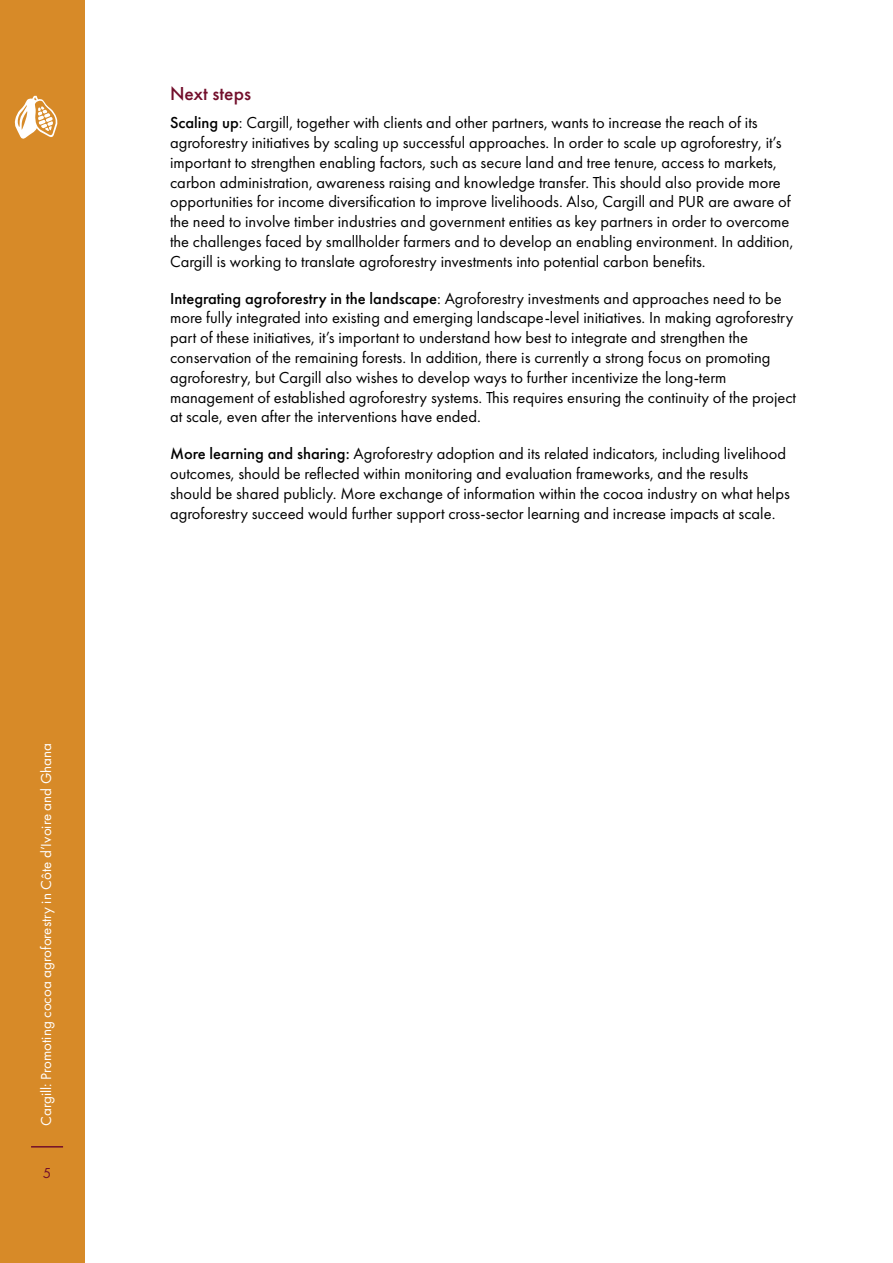
<style>
.page{position:relative;width:893px;height:1263px;background:#fff}
.page>*{position:absolute;margin:0;border:0;box-sizing:border-box;transform-origin:0 0}
.Heading{font:500 19.5px "Futura PT";color:#720e2b}
.Body{font:16.5px/19.8px "Futura PT";color:#000}
.t1{font:15px "Futura PT";color:#fff}
.t2{font:15px "Futura PT";color:#720e2b}
.s1{font-weight:500}
</style>
<div class="page">
<div style="left:0;top:0;width:85px;height:1263px;background:#d78a28"></div>
<svg style="left:15px;top:96px;width:42px;height:43px"></svg>
<hr style="left:31px;top:1146px;width:32px;height:1px;background:#720e2b">
<p class="t1" style="left:37px;top:1125px;width:384px;rotate:-90deg">Cargill: Promoting cocoa agroforestry in Côte d’Ivoire and Ghana</p>
<p class="t2" style="left:43px;top:1164px;width:10px">5</p>
<p class="Heading" style="left:170px;top:82px;width:82px">Next steps</p>
<p class="Body" style="left:170px;top:113px;width:625px"><span class="s1">Scaling up</span>: Cargill, together with clients and other partners, wants to increase the reach of its agroforestry initiatives by scaling up successful approaches. In order to scale up agroforestry, it’s important to strengthen enabling factors, such as secure land and tree tenure, access to markets, carbon administration, awareness raising and knowledge transfer. This should also provide more opportunities for income diversification to improve livelihoods. Also, Cargill and PUR are aware of the need to involve timber industries and government entities as key partners in order to overcome the challenges faced by smallholder farmers and to develop an enabling environment. In addition, Cargill is working to translate agroforestry investments into potential carbon benefits.</p>
<p class="Body" style="left:170px;top:288px;width:627px"><span class="s1">Integrating agroforestry in the landscape</span>: Agroforestry investments and approaches need to be more fully integrated into existing and emerging landscape-level initiatives. In making agroforestry part of these initiatives, it’s important to understand how best to integrate and strengthen the conservation of the remaining forests. In addition, there is currently a strong focus on promoting agroforestry, but Cargill also wishes to develop ways to further incentivize the long-term management of established agroforestry systems. This requires ensuring the continuity of the project at scale, even after the interventions have ended.</p>
<p class="Body" style="left:170px;top:444px;width:621px"><span class="s1">More learning and sharing:</span> Agroforestry adoption and its related indicators, including livelihood outcomes, should be reflected within monitoring and evaluation frameworks, and the results should be shared publicly. More exchange of information within the cocoa industry on what helps agroforestry succeed would further support cross-sector learning and increase impacts at scale.</p>
</div>
